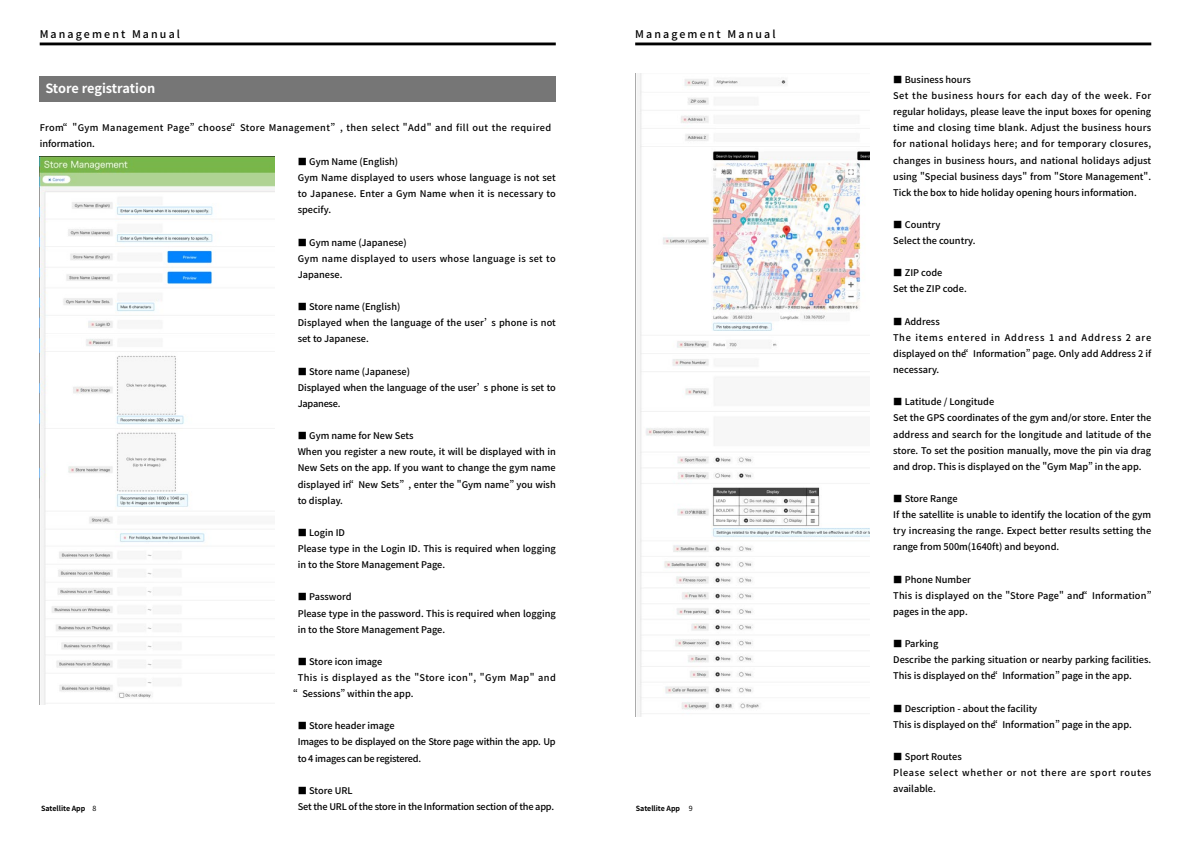
<style>
.page{position:relative;width:1191px;height:842px;background:#fff}
.page>*{position:absolute;margin:0;border:0;box-sizing:border-box;transform-origin:0 0}
.t1{font:700 12.8px "Noto Sans CJ Kjp";letter-spacing:-.01em;color:#fff}
.t2{font:500 10.6px "Noto Sans CJ Kjp";letter-spacing:.2em;color:#000}
.t3{font:500 9.2px/16.1px "Noto Sans CJ Kjp";color:#000}
.t4{font:500 9.2px/16.1px "Noto Sans CJ Kjp";letter-spacing:.02em;color:#000}
.t5{font:500 9.2px/16.1px "Noto Sans CJ Kjp";letter-spacing:.045em;color:#000}
.t6{font:500 9.2px/16.1px "Noto Sans CJ Kjp";letter-spacing:-.025em;color:#000}
.t7{font:500 9.2px/16.1px "Noto Sans CJ Kjp";letter-spacing:.03em;color:#000}
.t8{font:500 9.2px/16.1px "Noto Sans CJ Kjp";letter-spacing:.07em;color:#000}
.t9{font:500 9.2px/16.1px "Noto Sans CJ Kjp";letter-spacing:-.02em;color:#000}
.t10{font:700 7.1px "Noto Sans CJ Kjp";color:#000}
.s1{font-weight:400}
</style>
<div class="page">
<div style="left:40px;top:76px;width:516px;height:25px;background:#767676"></div>
<img style="left:40px;top:157px;width:234px;height:548px">
<hr style="left:40px;top:43px;width:516px;height:2px;background:#000">
<hr style="left:635px;top:43px;width:516px;height:2px;background:#000">
<img style="left:635px;top:73px;width:235px;height:643px">
<p class="t2" style="left:40px;top:28px;width:142px">Management Manual</p>
<p class="t2" style="left:635px;top:28px;width:142px">Management Manual</p>
<h1 class="t1" style="left:45px;top:81px;width:111px">Store registration</h1>
<p class="t5" style="left:40px;top:120px;width:513px">From “ "Gym Management Page” choose “ Store Management” , then select "Add" and fill out the required information.</p>
<p class="t3" style="left:298px;top:154px;width:260px">■ Gym Name (English)<br>Gym Name displayed to users whose language is not set to Japanese. Enter a Gym Name when it is necessary to specify.</p>
<p class="t7" style="left:298px;top:234px;width:259px">■ Gym name (Japanese)<br>Gym name displayed to users whose language is set to<br>Japanese.</p>
<p class="t3" style="left:298px;top:299px;width:260px">■ Store name (English)<br>Displayed when the language of the user’ s phone is not set to Japanese.</p>
<p class="t3" style="left:298px;top:363px;width:259px">■ Store name (Japanese)<br>Displayed when the language of the user’ s phone is set to<br>Japanese.</p>
<p class="t3" style="left:298px;top:428px;width:259px">■ Gym name for New Sets<br>When you register a new route, it will be displayed with in New Sets on the app. If you want to change the gym name displayed in “ New Sets” , enter the "Gym name” you wish to display.</p>
<p class="t3" style="left:298px;top:525px;width:260px">■ Login ID<br>Please type in the Login ID. This is required when logging in to the Store Management Page.</p>
<p class="t3" style="left:298px;top:589px;width:259px">■ Password<br>Please type in the password. This is required when logging in to the Store Management Page.</p>
<p class="t3" style="left:298px;top:654px;width:86px">■ Store icon image</p>
<p class="t5" style="left:298px;top:670px;width:271px">This is displayed as the "Store icon", "Gym Map" and 　</p>
<p class="t3" style="left:293px;top:686px;width:122px">“ Sessions” within the app.</p>
<p class="t6" style="left:298px;top:718px;width:259px">■ Store header image<br>Images to be displayed on the Store page within the app. Up to 4 images can be registered.</p>
<p class="t9" style="left:298px;top:783px;width:258px">■ Store URL<br>Set the URL of the store in the Information section of the app.</p>
<p class="t10" style="left:41px;top:805px;width:57px">Satellite App <span class="s1">8</span></p>
<p class="t10" style="left:636px;top:805px;width:58px">Satellite App 　<span class="s1">9</span></p>
<p class="t4" style="left:893px;top:72px;width:259px">■ Business hours<br>Set the business hours for each day of the week. For regular holidays, please leave the input boxes for opening time and closing time blank. Adjust the business hours for national holidays here; and for temporary closures, changes in business hours, and national holidays adjust using "Special business days" from "Store Management".<br>Tick the box to hide holiday opening hours information.</p>
<p class="t3" style="left:893px;top:217px;width:84px">■ Country<br>Select the country.</p>
<p class="t3" style="left:893px;top:265px;width:75px">■ ZIP code<br>Set the ZIP code.</p>
<p class="t3" style="left:893px;top:313px;width:259px">■ Address<br>The items entered in Address 1 and Address 2 are displayed on the “ Information” page. Only add Address 2 if necessary.</p>
<p class="t3" style="left:893px;top:394px;width:260px">■ Latitude / Longitude<br>Set the GPS coordinates of the gym and/or store. Enter the address and search for the longitude and latitude of the store. To set the position manually, move the pin via drag and drop. This is displayed on the "Gym Map” in the app.</p>
<p class="t3" style="left:893px;top:491px;width:259px">■ Store Range<br>If the satellite is unable to identify the location of the gym try increasing the range. Expect better results setting the range from 500m(1640ft) and beyond.</p>
<p class="t3" style="left:893px;top:571px;width:260px">■ Phone Number<br>This is displayed on the "Store Page" and “ Information” pages in the app.</p>
<p class="t3" style="left:893px;top:636px;width:259px">■ Parking<br>Describe the parking situation or nearby parking facilities.<br>This is displayed on the “ Information” page in the app.</p>
<p class="t3" style="left:893px;top:700px;width:240px">■ Description - about the facility<br>This is displayed on the “ Information” page in the app.</p>
<p class="t8" style="left:893px;top:749px;width:260px">■ Sport Routes<br>Please select whether or not there are sport routes available.</p>
</div>
